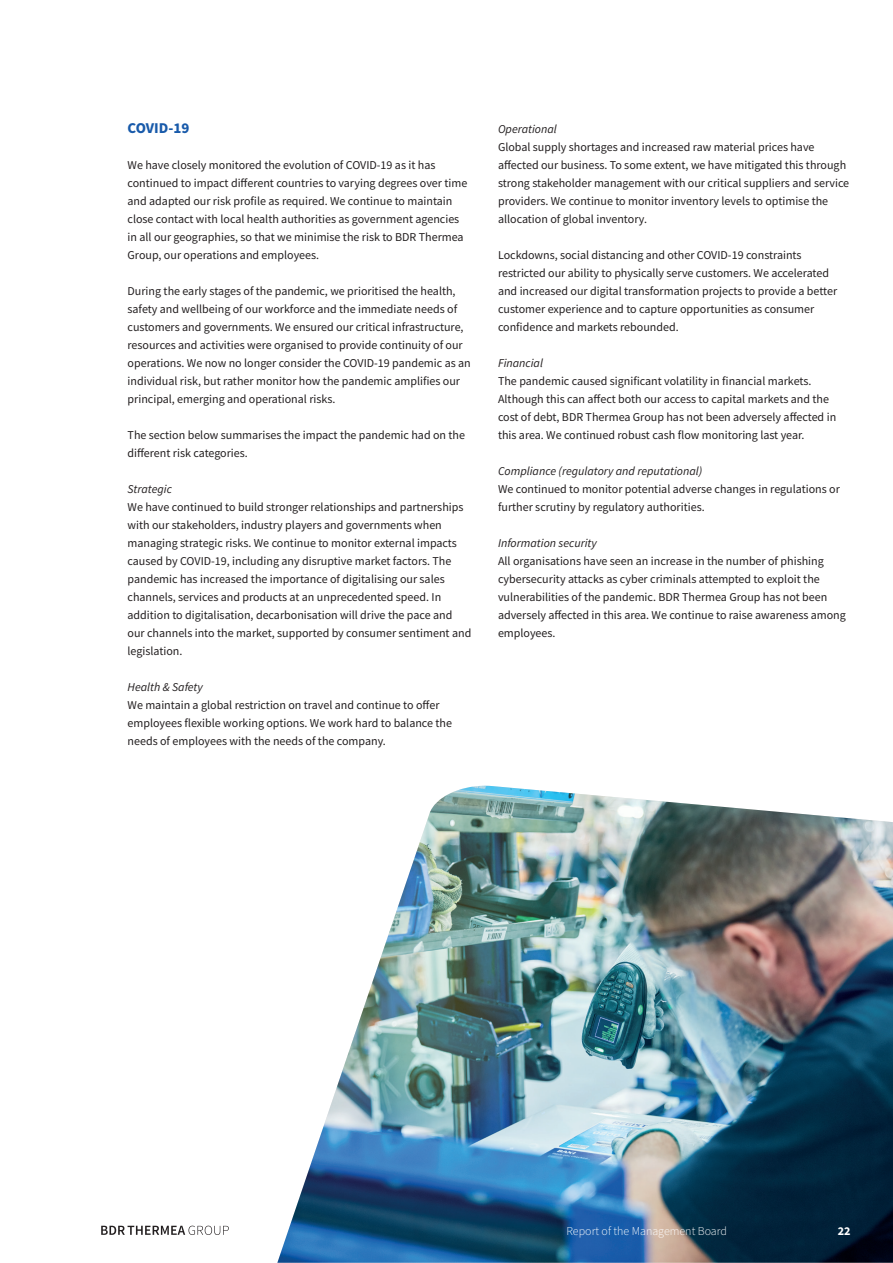
<style>
.page{position:relative;width:893px;height:1263px;background:#fff}
.page>*{position:absolute;margin:0;border:0;box-sizing:border-box;transform-origin:0 0}
.t1{font:700 15px "Source Sans Pro";color:#185aaa}
.t2{font:12px/18px "Source Sans Pro";color:#231f20}
.t3{font:italic 12px "Source Sans Pro";color:#231f20}
.t4{font:300 12px "Source Sans Pro";color:#fff}
.t5{font:700 12px "Source Sans Pro";color:#fff}
</style>
<div class="page">
<img style="left:277px;top:786px;width:616px;height:477px">
<svg style="left:101px;top:1226px;width:128px;height:9px"></svg>
<p class="t1" style="left:128px;top:117px;width:63px">COVID-19</p>
<p class="t2" style="left:128px;top:155px;width:341px">We have closely monitored the evolution of COVID-19 as it has continued to impact different countries to varying degrees over time and adapted our risk profile as required. We continue to maintain close contact with local health authorities as government agencies in all our geographies, so that we minimise the risk to BDR Thermea Group, our operations and employees.</p>
<p class="t2" style="left:128px;top:281px;width:345px">During the early stages of the pandemic, we prioritised the health, safety and wellbeing of our workforce and the immediate needs of customers and governments. We ensured our critical infrastructure, resources and activities were organised to provide continuity of our operations. We now no longer consider the COVID-19 pandemic as an individual risk, but rather monitor how the pandemic amplifies our principal, emerging and operational risks.</p>
<p class="t2" style="left:128px;top:425px;width:339px">The section below summarises the impact the pandemic had on the different risk categories.</p>
<p class="t3" style="left:128px;top:481px;width:46px">Strategic</p>
<p class="t2" style="left:128px;top:497px;width:345px">We have continued to build stronger relationships and partnerships with our stakeholders, industry players and governments when managing strategic risks. We continue to monitor external impacts caused by COVID-19, including any disruptive market factors. The pandemic has increased the importance of digitalising our sales channels, services and products at an unprecedented speed. In addition to digitalisation, decarbonisation will drive the pace and our channels into the market, supported by consumer sentiment and legislation.</p>
<p class="t3" style="left:128px;top:679px;width:77px">Health &amp; Safety</p>
<p class="t2" style="left:128px;top:695px;width:326px">We maintain a global restriction on travel and continue to offer employees flexible working options. We work hard to balance the needs of employees with the needs of the company.</p>
<p class="t3" style="left:498px;top:121px;width:60px">Operational</p>
<p class="t2" style="left:498px;top:137px;width:353px">Global supply shortages and increased raw material prices have affected our business. To some extent, we have mitigated this through strong stakeholder management with our critical suppliers and service providers. We continue to monitor inventory levels to optimise the allocation of global inventory.</p>
<p class="t2" style="left:498px;top:245px;width:341px">Lockdowns, social distancing and other COVID-19 constraints restricted our ability to physically serve customers. We accelerated and increased our digital transformation projects to provide a better customer experience and to capture opportunities as consumer confidence and markets rebounded.</p>
<p class="t3" style="left:498px;top:355px;width:47px">Financial</p>
<p class="t2" style="left:498px;top:371px;width:340px">The pandemic caused significant volatility in financial markets.<br>Although this can affect both our access to capital markets and the cost of debt, BDR Thermea Group has not been adversely affected in this area. We continued robust cash flow monitoring last year.</p>
<p class="t3" style="left:498px;top:463px;width:206px">Compliance (regulatory and reputational)</p>
<p class="t2" style="left:498px;top:479px;width:343px">We continued to monitor potential adverse changes in regulations or further scrutiny by regulatory authorities.</p>
<p class="t3" style="left:498px;top:535px;width:100px">Information security</p>
<p class="t2" style="left:498px;top:551px;width:349px">All organisations have seen an increase in the number of phishing cybersecurity attacks as cyber criminals attempted to exploit the vulnerabilities of the pandemic. BDR Thermea Group has not been adversely affected in this area. We continue to raise awareness among employees.</p>
<p class="t4" style="left:567px;top:1223px;width:162px">Report of the Management Board</p>
<p class="t5" style="left:838px;top:1223px;width:14px">22</p>
</div>
